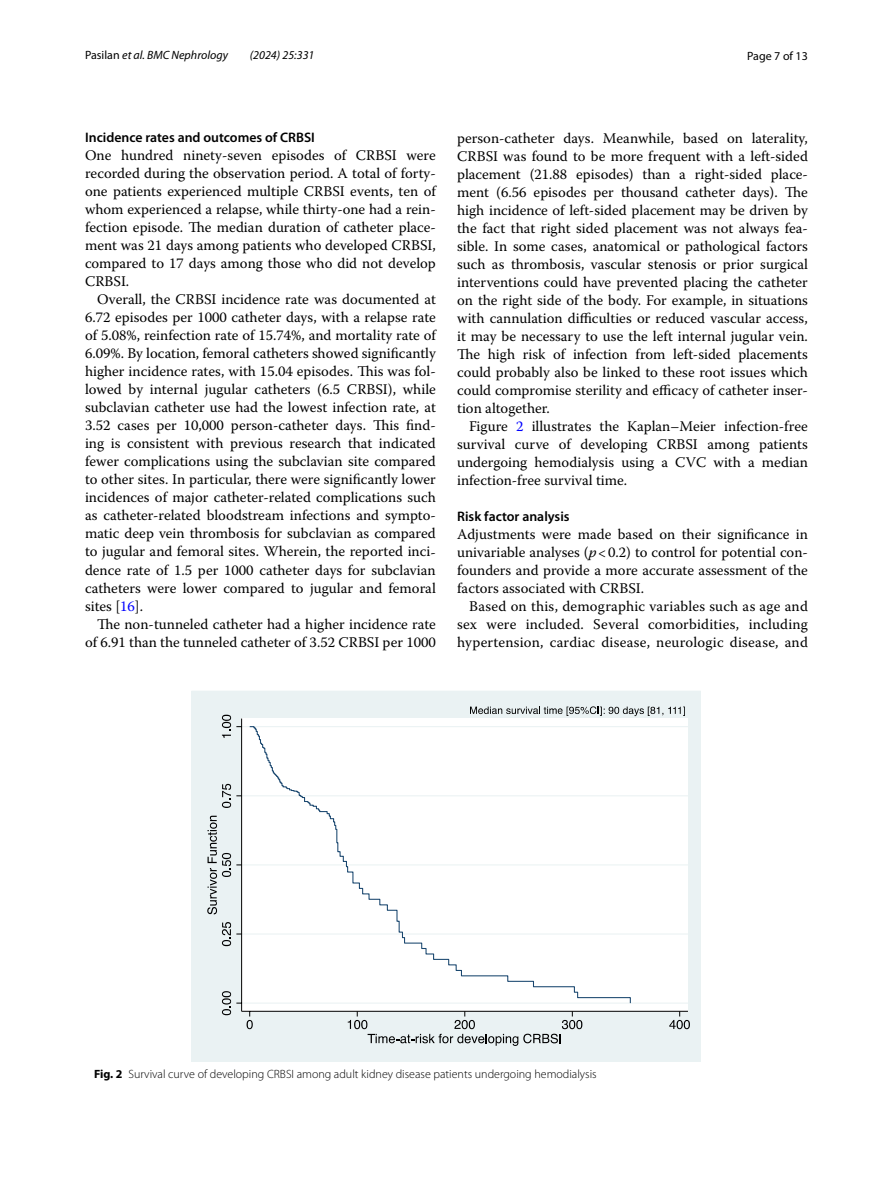
<style>
.page{position:relative;width:893px;height:1187px;background:#fff}
.page>*{position:absolute;margin:0;border:0;box-sizing:border-box;transform-origin:0 0}
.t1{font:14.7px/18px "Warnock Pro";color:#000;text-align:justify}
.t2{font:600 13.8px "Myriad Pro";color:#000}
.t3{font:300 12px "Myriad Pro";color:#000}
.t4{font:italic 12px "Myriad Pro";color:#000}
.t5{font:12px "Myriad Pro";color:#000}
.s1{font-style:normal}
.s2{color:#00f}
.s3{font-style:italic}
.s4{font-weight:700}
</style>
<div class="page">
<div style="left:191px;top:691px;width:510px;height:370px;background:#eaf2f3"></div>
<div style="left:242px;top:718px;width:446px;height:293px;background:#fff"></div>
<hr style="left:242px;top:1002px;width:446px;height:1px;background:#eaf2f3">
<hr style="left:242px;top:933px;width:446px;height:1px;background:#eaf2f3">
<hr style="left:242px;top:864px;width:446px;height:1px;background:#eaf2f3">
<hr style="left:242px;top:795px;width:446px;height:1px;background:#eaf2f3">
<hr style="left:242px;top:726px;width:446px;height:1px;background:#eaf2f3">
<svg style="left:249px;top:726px;width:382px;height:278px"></svg>
<hr style="left:241px;top:718px;width:1px;height:293px;background:#000">
<svg style="left:222px;top:922px;width:20px;height:24px"></svg>
<svg style="left:222px;top:783px;width:20px;height:25px"></svg>
<svg style="left:222px;top:714px;width:20px;height:24px"></svg>
<svg style="left:207px;top:815px;width:35px;height:99px"></svg>
<hr style="left:242px;top:1010px;width:446px;height:1px;background:#000">
<svg style="left:222px;top:991px;width:31px;height:38px"></svg>
<svg style="left:669px;top:1011px;width:21px;height:18px"></svg>
<svg style="left:348px;top:1011px;width:234px;height:34px"></svg>
<svg style="left:470px;top:706px;width:215px;height:10px"></svg>
<p class="t4" style="left:85px;top:48px;width:144px"><span class="s1">Pasilan</span> et al. BMC Nephrology</p>
<p class="t4" style="left:250px;top:48px;width:66px">(2024) 25:331</p>
<p class="t5" style="left:747px;top:48px;width:62px">Page 7 of 13</p>
<p class="t2" style="left:85px;top:129px;width:231px">Incidence rates and outcomes of CRBSI</p>
<p class="t1" style="left:85px;top:146px;width:352px">One hundred ninety-seven episodes of CRBSI were recorded during the observation period. A total of forty&shy;one patients experienced multiple CRBSI events, ten of whom experienced a relapse, while thirty-one had a rein&shy;fection episode. The median duration of catheter place&shy;ment was 21 days among patients who developed CRBSI, compared to 17 days among those who did not develop CRBSI.</p>
<p class="t1" style="left:85px;top:290px;width:352px;text-indent:12px">Overall, the CRBSI incidence rate was documented at 6.72 episodes per 1000 catheter days, with a relapse rate of 5.08%, reinfection rate of 15.74%, and mortality rate of 6.09%. By location, femoral catheters showed significantly higher incidence rates, with 15.04 episodes. This was fol&shy;lowed by internal jugular catheters (6.5 CRBSI), while subclavian catheter use had the lowest infection rate, at 3.52 cases per 10,000 person-catheter days. This find&shy;ing is consistent with previous research that indicated fewer complications using the subclavian site compared to other sites. In particular, there were significantly lower incidences of major catheter-related complications such as catheter-related bloodstream infections and sympto&shy;matic deep vein thrombosis for subclavian as compared to jugular and femoral sites. Wherein, the reported inci&shy;dence rate of 1.5 per 1000 catheter days for subclavian catheters were lower compared to jugular and femoral sites [<span class="s2">16</span>].</p>
<p class="t1" style="left:85px;top:614px;width:352px;text-align:right">The non-tunneled catheter had a higher incidence rate of 6.91 than the tunneled catheter of 3.52 CRBSI per 1000</p>
<p class="t1" style="left:457px;top:128px;width:352px">person-catheter days. Meanwhile, based on laterality, CRBSI was found to be more frequent with a left-sided placement (21.88 episodes) than a right-sided place&shy;ment (6.56 episodes per thousand catheter days). The high incidence of left-sided placement may be driven by the fact that right sided placement was not always fea&shy;sible. In some cases, anatomical or pathological factors such as thrombosis, vascular stenosis or prior surgical interventions could have prevented placing the catheter on the right side of the body. For example, in situations with cannulation difficulties or reduced vascular access, it may be necessary to use the left internal jugular vein.<br>The high risk of infection from left-sided placements could probably also be linked to these root issues which could compromise sterility and efficacy of catheter inser&shy;tion altogether.</p>
<p class="t1" style="left:457px;top:416px;width:352px;text-indent:12px">Figure <span class="s2">2</span> illustrates the Kaplan–Meier infection-free survival curve of developing CRBSI among patients undergoing hemodialysis using a CVC with a median infection-free survival time.</p>
<p class="t2" style="left:457px;top:507px;width:114px">Risk factor analysis</p>
<p class="t1" style="left:457px;top:524px;width:352px">Adjustments were made based on their significance in univariable analyses (<span class="s3">p</span>&lt;0.2) to control for potential con&shy;founders and provide a more accurate assessment of the factors associated with CRBSI.</p>
<p class="t1" style="left:457px;top:596px;width:352px;text-indent:12px">Based on this, demographic variables such as age and sex were included. Several comorbidities, including hypertension, cardiac disease, neurologic disease, and</p>
<p class="t3" style="left:94px;top:1066px;width:504px"><span class="s4">Fig. 2</span> Survival curve of developing CRBSI among adult kidney disease patients undergoing hemodialysis</p>
</div>
